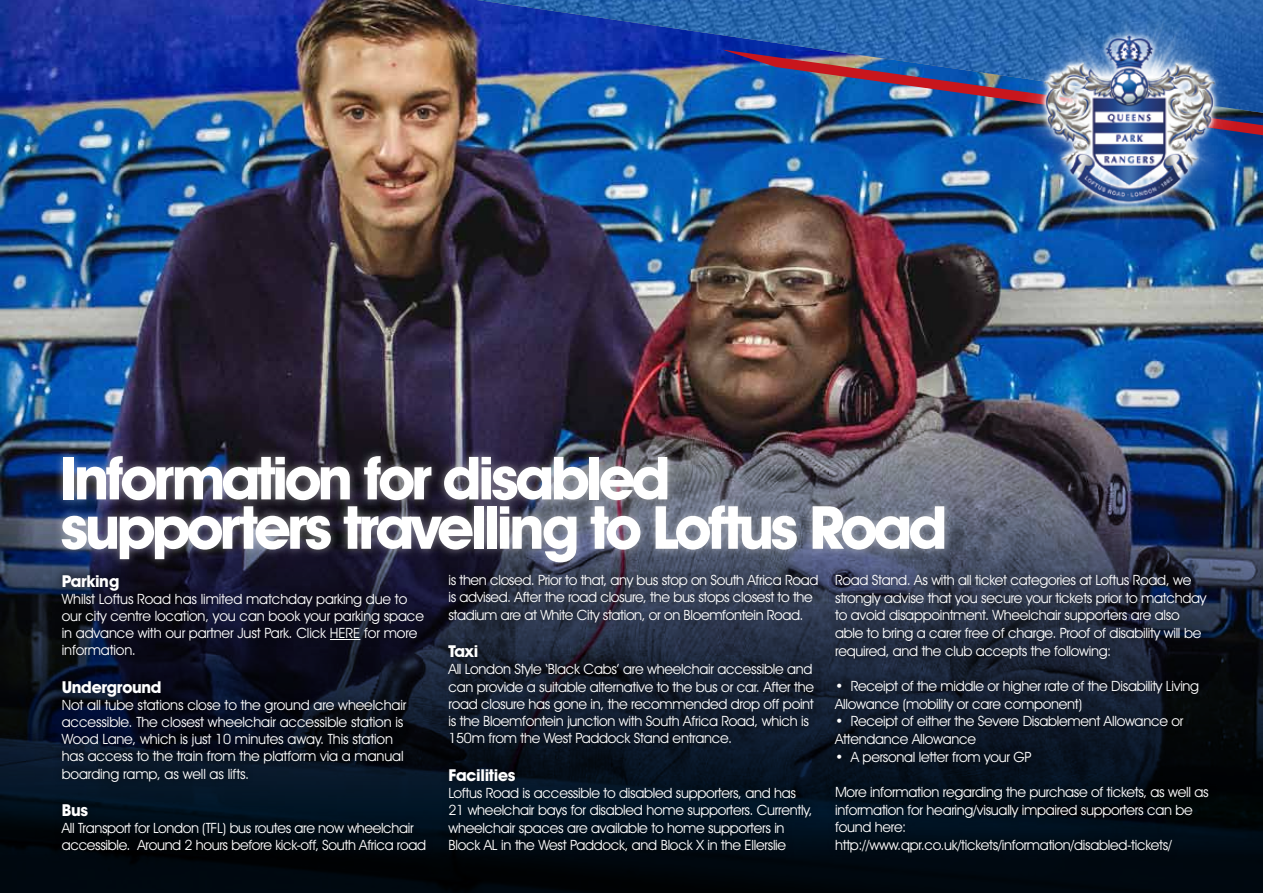
<style>
.page{position:relative;width:1263px;height:893px;background:#fff}
.page>*{position:absolute;margin:0;border:0;box-sizing:border-box;transform-origin:0 0}
.t1{font:700 59.85px/49.3px "Avant Garde IT Cby BT";letter-spacing:-.06em;color:#fff}
.t2{font:700 16.5px "Avant Garde IT Cby BT";letter-spacing:-.02em;color:#fff}
.t3{font:14.25px/17.2px "Avant Garde IT Cby BT";letter-spacing:-.02em;color:#fff}
</style>
<div class="page">
<img style="left:0;top:0;width:1263px;height:393px">
<img style="left:0;top:393px;width:1263px;height:500px">
<div style="left:53px;top:447px;width:901px;height:124px;background:#fff;opacity:.5"></div>
<div style="left:53px;top:566px;width:1164px;height:295px;background:#000;opacity:.75"></div>
<hr style="left:330px;top:639px;width:30px;height:1px;background:#fff">
<img style="left:477px;top:0;width:245px;height:113px">
<svg style="left:708px;top:0;width:264px;height:76px;background:#2863ad"></svg>
<img style="left:722px;top:50px;width:250px;height:85px">
<img style="left:668px;top:168px;width:304px;height:35px">
<img style="left:972px;top:0;width:291px;height:273px">
<h1 class="t1" style="left:60px;top:453px;width:888px">Information for disabled supporters travelling to Loftus Road</h1>
<p class="t2" style="left:62px;top:571px;width:59px">Parking</p>
<p class="t3" style="left:62px;top:590px;width:364px">Whilst Loftus Road has limited matchday parking due to our city centre location, you can book your parking space in advance with our partner Just Park. Click HERE for more information.</p>
<p class="t2" style="left:62px;top:677px;width:101px">Underground</p>
<p class="t3" style="left:62px;top:696px;width:346px">Not all tube stations close to the ground are wheelchair accessible. The closest wheelchair accessible station is Wood Lane, which is just 10 minutes away. This station has access to the train from the platform via a manual boarding ramp, as well as lifts.</p>
<p class="t2" style="left:62px;top:800px;width:28px">Bus</p>
<p class="t3" style="left:62px;top:819px;width:366px">All Transport for London (TFL) bus routes are now wheelchair accessible. Around 2 hours before kick-off, South Africa road</p>
<p class="t3" style="left:448px;top:571px;width:371px">is then closed. Prior to that, any bus stop on South Africa Road is advised. After the road closure, the bus stops closest to the stadium are at White City station, or on Bloemfontein Road.</p>
<p class="t2" style="left:448px;top:641px;width:31px">Taxi</p>
<p class="t3" style="left:448px;top:660px;width:367px">All London Style ‘Black Cabs’ are wheelchair accessible and can provide a suitable alternative to the bus or car. After the road closure has gone in, the recommended drop off point is the Bloemfontein junction with South Africa Road, which is 150m from the West Paddock Stand entrance.</p>
<p class="t2" style="left:448px;top:765px;width:69px">Facilities</p>
<p class="t3" style="left:448px;top:784px;width:365px">Loftus Road is accessible to disabled supporters, and has 21 wheelchair bays for disabled home supporters. Currently, wheelchair spaces are available to home supporters in Block AL in the West Paddock, and Block X in the Ellerslie</p>
<p class="t3" style="left:835px;top:571px;width:373px;line-height:17.7px">Road Stand. As with all ticket categories at Loftus Road, we strongly advise that you secure your tickets prior to matchday to avoid disappointment. Wheelchair supporters are also able to bring a carer free of charge. Proof of disability will be required, and the club accepts the following:</p>
<p class="t3" style="left:835px;top:677px;width:366px;line-height:17.7px">• Receipt of the middle or higher rate of the Disability Living<br>Allowance (mobility or care component)</p>
<p class="t3" style="left:835px;top:712px;width:350px;line-height:17.7px">• Receipt of either the Severe Disablement Allowance or<br>Attendance Allowance</p>
<p class="t3" style="left:835px;top:748px;width:198px">• A personal letter from your GP</p>
<p class="t3" style="left:835px;top:783px;width:375px;line-height:17.7px">More information regarding the purchase of tickets, as well as information for hearing/visually impaired supporters can be found here: http://www.qpr.co.uk/tickets/information/disabled-tickets/</p>
</div>
